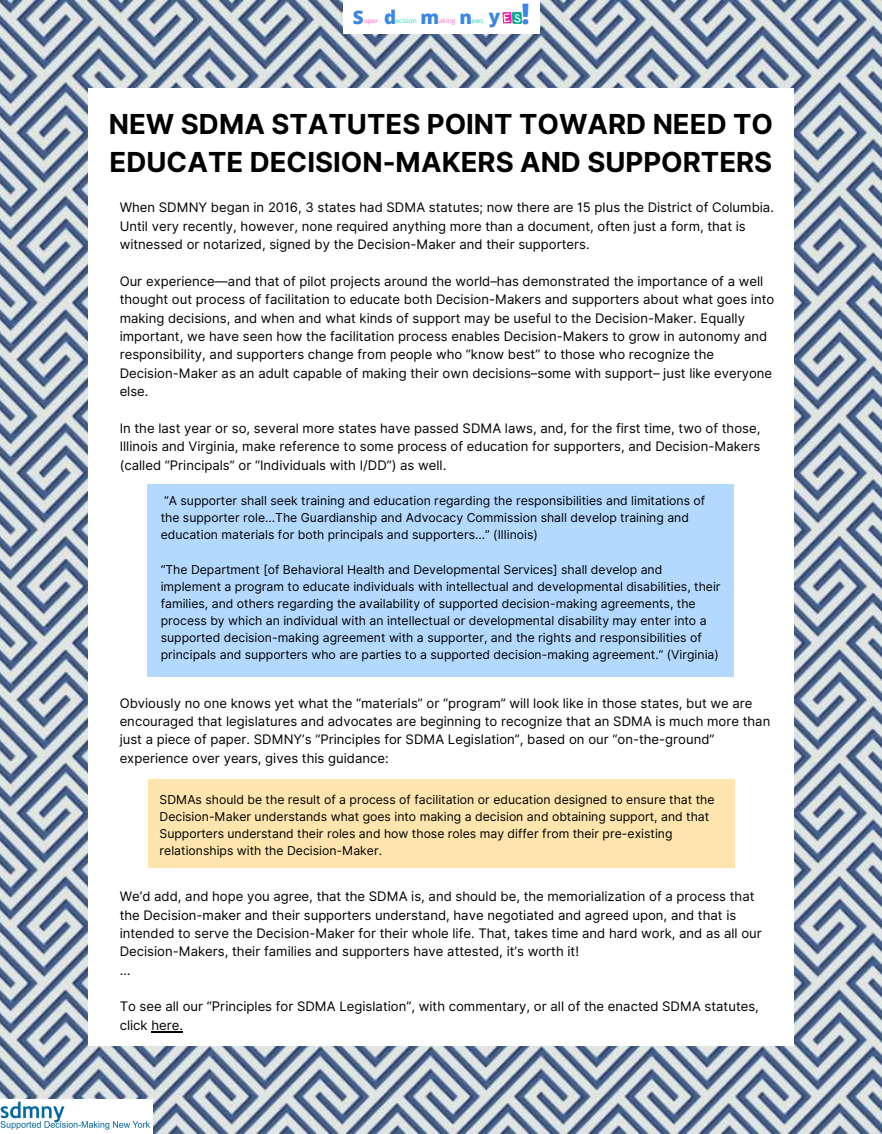
<style>
.page{position:relative;width:882px;height:1134px;background:#fff}
.page>*{position:absolute;margin:0;border:0;box-sizing:border-box;transform-origin:0 0}
.t1{font:800 28.18px "Open Sans";color:#3a85e8}
.t2{font:700 27.56px/38.1px "Inter";color:#000}
.t3{font:800 18.72px "Open Sans";color:#3a85e8}
.t4{font:13.12px/18.4px "Inter";color:#000}
.t5{font:12.25px/17.1px "Inter";color:#000}
.t6{font:6.56px "Open Sans";color:#1bd8bc}
.t7{font:6.56px "Open Sans";color:#ff66c4}
</style>
<div class="page">
<img style="left:0;top:0;width:882px;height:1134px">
<div style="left:343px;top:0;width:196px;height:34px;background:#fff"></div>
<img style="left:503px;top:12px;width:18px;height:12px">
<div style="left:88px;top:88px;width:706px;height:958px;background:#fff"></div>
<div style="left:147px;top:484px;width:587px;height:193px;background:#b4d9ff"></div>
<div style="left:148px;top:780px;width:586px;height:88px;background:#fde5ad"></div>
<img style="left:0;top:1100px;width:152px;height:34px">
<hr style="left:151px;top:1031px;width:32px;height:1px;background:#000">
<p class="t3" style="left:353px;top:4px;width:12px">S</p>
<p class="t7" style="left:364px;top:16px;width:16px">uper</p>
<p class="t3" style="left:384px;top:4px;width:14px">d</p>
<p class="t6" style="left:396px;top:16px;width:23px">ecision</p>
<p class="t3" style="left:421px;top:4px;width:20px">m</p>
<p class="t7" style="left:439px;top:16px;width:18px">aking</p>
<p class="t3" style="left:459px;top:4px;width:14px">n</p>
<p class="t6" style="left:472px;top:16px;width:13px">ews</p>
<p class="t3" style="left:489px;top:3px;width:13px">y</p>
<p class="t1" style="left:521px;top:-6px;width:10px">!</p>
<p class="t2" style="left:109px;top:105px;width:666px">NEW SDMA STATUTES POINT TOWARD NEED TO<br>EDUCATE DECISION-MAKERS AND SUPPORTERS</p>
<p class="t4" style="left:120px;top:198px;width:656px">When SDMNY began in 2016, 3 states had SDMA statutes; now there are 15 plus the District of Columbia.<br>Until very recently, however, none required anything more than a document, often just a form, that is witnessed or notarized, signed by the Decision-Maker and their supporters.</p>
<p class="t4" style="left:120px;top:272px;width:656px">Our experience—and that of pilot projects around the world–has demonstrated the importance of a well thought out process of facilitation to educate both Decision-Makers and supporters about what goes into making decisions, and when and what kinds of support may be useful to the Decision-Maker. Equally important, we have seen how the facilitation process enables Decision-Makers to grow in autonomy and responsibility, and supporters change from people who “know best” to those who recognize the Decision-Maker as an adult capable of making their own decisions–some with support– just like everyone else.</p>
<p class="t4" style="left:120px;top:419px;width:642px;text-align:justify">In the last year or so, several more states have passed SDMA laws, and, for the first time, two of those, Illinois and Virginia, make reference to some process of education for supporters, and Decision-Makers (called “Principals” or “Individuals with I/DD”) as well.</p>
<p class="t5" style="left:161px;top:492px;width:546px">“A supporter shall seek training and education regarding the responsibilities and limitations of the supporter role…The Guardianship and Advocacy Commission shall develop training and education materials for both principals and supporters…” (Illinois)</p>
<p class="t5" style="left:161px;top:561px;width:561px">“The Department [of Behavioral Health and Developmental Services] shall develop and implement a program to educate individuals with intellectual and developmental disabilities, their families, and others regarding the availability of supported decision-making agreements, the process by which an individual with an intellectual or developmental disability may enter into a supported decision-making agreement with a supporter, and the rights and responsibilities of principals and supporters who are parties to a supported decision-making agreement.” (Virginia)</p>
<p class="t4" style="left:120px;top:694px;width:652px">Obviously no one knows yet what the “materials” or “program” will look like in those states, but we are encouraged that legislatures and advocates are beginning to recognize that an SDMA is much more than just a piece of paper. SDMNY’s “Principles for SDMA Legislation”, based on our “on-the-ground” experience over years, gives this guidance:</p>
<p class="t5" style="left:160px;top:791px;width:557px">SDMAs should be the result of a process of facilitation or education designed to ensure that the Decision-Maker understands what goes into making a decision and obtaining support, and that Supporters understand their roles and how those roles may differ from their pre-existing relationships with the Decision-Maker.</p>
<p class="t4" style="left:120px;top:887px;width:644px">We’d add, and hope you agree, that the SDMA is, and should be, the memorialization of a process that the Decision-maker and their supporters understand, have negotiated and agreed upon, and that is intended to serve the Decision-Maker for their whole life. That, takes time and hard work, and as all our Decision-Makers, their families and supporters have attested, it’s worth it!</p>
<p class="t4" style="left:120px;top:961px;width:12px">…</p>
<p class="t4" style="left:120px;top:997px;width:641px">To see all our “Principles for SDMA Legislation”, with commentary, or all of the enacted SDMA statutes, click here.</p>
</div>
